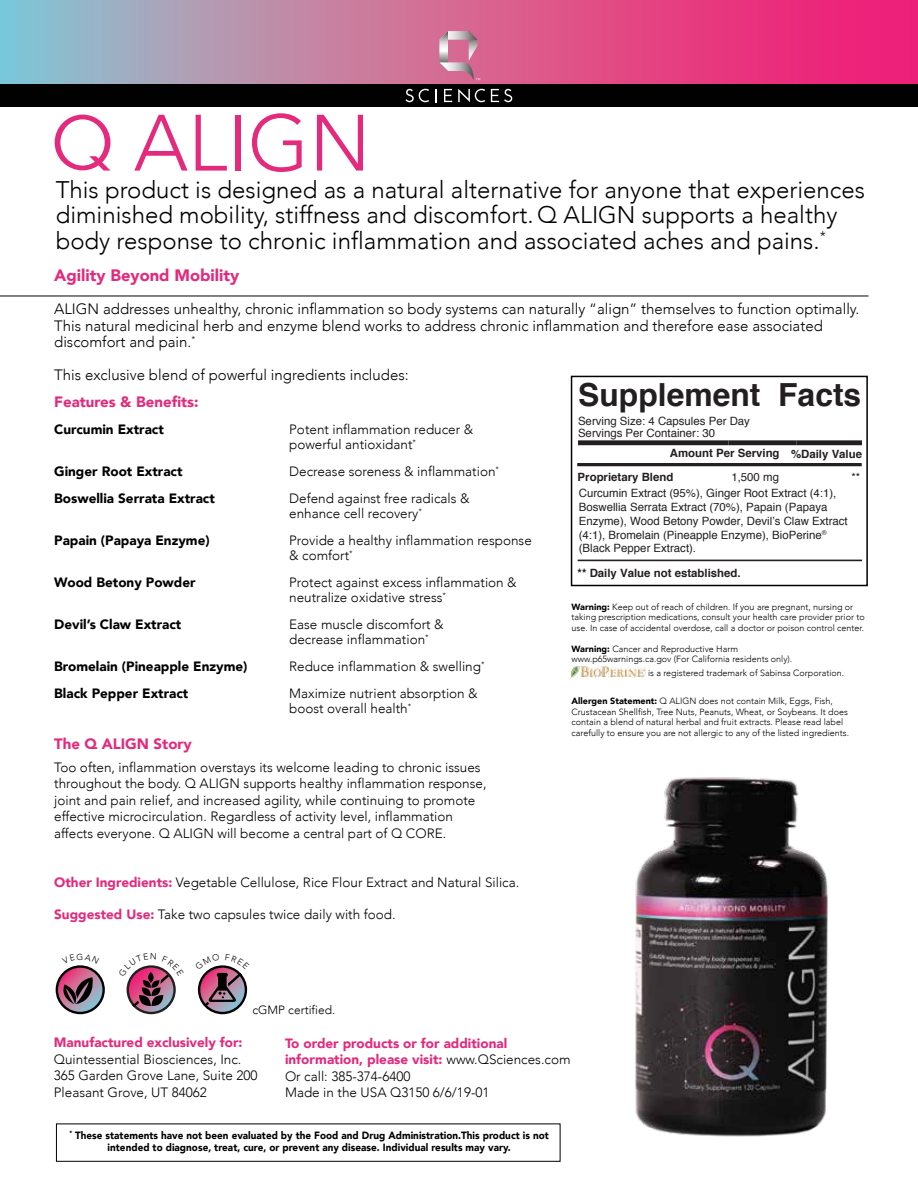
<style>
.page{position:relative;width:918px;height:1188px;background:#fff}
.page>*{position:absolute;margin:0;border:0;box-sizing:border-box;transform-origin:0 0}
.t1{font:300 78.9px "Avenir";color:#e32a7c}
.t2{font:700 31.8px "Helvetica";color:#231f20}
.t3{font:300 24px/25.5px "Avenir";color:#010101}
.t4{font:900 16.5px "Avenir";color:#e32a7c}
.t5{font:300 15px/16.5px "Avenir";color:#010101}
.t6{font:900 15px "Avenir";color:#e32a7c}
.t7{font:300 13.5px/16.5px "Avenir";color:#010101}
.t8{font:900 13.5px "Avenir";color:#010101}
.t9{font:900 13.5px "Avenir";color:#e32a7c}
.t10{font:300 12px "Avenir";color:#010101}
.t11{font:11.4px/13.6px "Helvetica";color:#231f20}
.t12{font:700 11.4px/24px "Helvetica";color:#231f20}
.t13{font:11.25px "Helvetica";color:#231f20}
.t14{font:900 10.5px/12px "Avenir";letter-spacing:.005em;color:#010101;text-align:center;scale:.94 1}
.t15{font:300 9px/10.5px "Avenir";color:#010101}
.s1{font-weight:900;color:#e32a7c}
.s2{font-weight:900}
</style>
<div class="page">
<hr style="left:0;top:295px;width:868px;height:2px;background:#231f20">
<div style="left:56px;top:1124px;width:504px;height:38px;background:#fff;border:1px solid #010101"></div>
<svg style="left:55px;top:115px;width:55px;height:56px"></svg>
<svg style="left:0;top:0;width:918px;height:84px;background:#ca6b9a"></svg>
<div style="left:0;top:84px;width:918px;height:23px;background:#010101"></div>
<svg style="left:439px;top:31px;width:41px;height:49px;background:#cc8aa3"></svg>
<svg style="left:406px;top:88px;width:23px;height:14px"></svg>
<svg style="left:435px;top:89px;width:2px;height:13px"></svg>
<svg style="left:444px;top:89px;width:8px;height:13px"></svg>
<svg style="left:458px;top:88px;width:27px;height:14px"></svg>
<svg style="left:491px;top:89px;width:21px;height:13px"></svg>
<div style="left:571px;top:376px;width:297px;height:210px;background:#fff;border:2px solid #010101"></div>
<div style="left:578px;top:440px;width:151px;height:5px;background:#231f20"></div>
<div style="left:729px;top:440px;width:67px;height:5px;background:#231f20"></div>
<div style="left:796px;top:440px;width:66px;height:5px;background:#231f20"></div>
<hr style="left:578px;top:560px;width:284px;height:1px;background:#231f20">
<hr style="left:577px;top:463px;width:285px;height:3px;background:#231f20">
<img style="left:571px;top:666px;width:74px;height:11px">
<img style="left:635px;top:777px;width:193px;height:360px">
<svg style="left:56px;top:965px;width:49px;height:49px"></svg>
<svg style="left:126px;top:965px;width:50px;height:49px"></svg>
<svg style="left:197px;top:965px;width:51px;height:49px"></svg>
<h1 class="t1" style="left:134px;top:97px;width:238px">ALIGN</h1>
<h3 class="t3" style="left:56px;top:177px;width:811px">This product is designed as a natural alternative for anyone that experiences diminished mobility, stiffness and discomfort. Q ALIGN supports a healthy body response to chronic inflammation and associated aches and pains.<sup>*</sup></h3>
<p class="t4" style="left:54px;top:262px;width:187px">Agility Beyond Mobility</p>
<p class="t5" style="left:54px;top:301px;width:807px">ALIGN addresses unhealthy, chronic inflammation so body systems can naturally “align” themselves to function optimally.<br>This natural medicinal herb and enzyme blend works to address chronic inflammation and therefore ease associated discomfort and pain.<sup>*</sup></p>
<p class="t5" style="left:54px;top:367px;width:356px">This exclusive blend of powerful ingredients includes:</p>
<p class="t6" style="left:54px;top:389px;width:146px">Features &amp; Benefits:</p>
<p class="t8" style="left:54px;top:418px;width:111px">Curcumin Extract</p>
<p class="t7" style="left:289px;top:422px;width:186px;line-height:15px">Potent inflammation reducer &amp; powerful antioxidant<sup>*</sup></p>
<p class="t8" style="left:54px;top:460px;width:130px">Ginger Root Extract</p>
<p class="t7" style="left:289px;top:464px;width:211px">Decrease soreness &amp; inflammation<sup>*</sup></p>
<p class="t8" style="left:54px;top:487px;width:162px">Boswellia Serrata Extract</p>
<p class="t7" style="left:289px;top:491px;width:182px;line-height:15px">Defend against free radicals &amp; enhance cell recovery<sup>*</sup></p>
<p class="t8" style="left:54px;top:529px;width:157px">Papain (Papaya Enzyme)</p>
<p class="t7" style="left:289px;top:533px;width:244px;line-height:15px">Provide a healthy inflammation response &amp; comfort<sup>*</sup></p>
<p class="t8" style="left:54px;top:571px;width:143px">Wood Betony Powder</p>
<p class="t7" style="left:289px;top:575px;width:229px;line-height:15px">Protect against excess inflammation &amp; neutralize oxidative stress<sup>*</sup></p>
<p class="t8" style="left:54px;top:613px;width:129px">Devil’s Claw Extract</p>
<p class="t7" style="left:289px;top:617px;width:156px;line-height:15px">Ease muscle discomfort &amp; decrease inflammation<sup>*</sup></p>
<p class="t8" style="left:54px;top:655px;width:195px">Bromelain (Pineapple Enzyme)</p>
<p class="t7" style="left:289px;top:659px;width:197px">Reduce inflammation &amp; swelling<sup>*</sup></p>
<p class="t8" style="left:54px;top:682px;width:136px">Black Pepper Extract</p>
<p class="t7" style="left:289px;top:686px;width:190px;line-height:15px">Maximize nutrient absorption &amp; boost overall health<sup>*</sup></p>
<p class="t6" style="left:54px;top:731px;width:139px">The Q ALIGN Story</p>
<p class="t7" style="left:54px;top:759px;width:434px">Too often, inflammation overstays its welcome leading to chronic issues throughout the body. Q ALIGN supports healthy inflammation response, joint and pain relief, and increased agility, while continuing to promote effective microcirculation. Regardless of activity level, inflammation affects everyone. Q ALIGN will become a central part of Q CORE.</p>
<p class="t7" style="left:54px;top:874px;width:467px"><span class="s1">Other Ingredients:</span> Vegetable Cellulose, Rice Flour Extract and Natural Silica.</p>
<p class="t7" style="left:54px;top:907px;width:343px"><span class="s1">Suggested Use:</span> Take two capsules twice daily with food.</p>
<h2 class="t2" style="left:578px;top:369px;width:285px">Supplement Facts</h2>
<p class="t11" style="left:578px;top:416px;width:173px;line-height:11.7px">Serving Size: 4 Capsules Per Day<br>Servings Per Container: 30</p>
<p class="t12" style="left:578px;top:441px;width:286px;text-indent:92px">Amount Per Serving %Daily Value<br>Proprietary Blend</p>
<p class="t11" style="left:731px;top:471px;width:49px">1,500 mg</p>
<p class="t13" style="left:852px;top:469px;width:10px">**</p>
<p class="t11" style="left:579px;top:487px;width:271px">Curcumin Extract (95%), Ginger Root Extract (4:1), Boswellia Serrata Extract (70%), Papain (Papaya Enzyme), Wood Betony Powder, Devil’s Claw Extract (4:1), Bromelain (Pineapple Enzyme), BioPerine<sup>® </sup>(Black Pepper Extract).</p>
<p class="t12" style="left:578px;top:561px;width:165px">** Daily Value not established.</p>
<p class="t15" style="left:572px;top:601px;width:295px"><span class="s2">Warning:</span> Keep out of reach of children. If you are pregnant, nursing or taking prescription medications, consult your health care provider prior to use. In case of accidental overdose, call a doctor or poison control center.</p>
<p class="t15" style="left:572px;top:643px;width:222px"><span class="s2">Warning:</span> Cancer and Reproductive Harm www.p65warnings.ca.gov (For California residents only).</p>
<p class="t15" style="left:572px;top:696px;width:279px"><span class="s2">Allergen Statement:</span> Q ALIGN does not contain Milk, Eggs, Fish, Crustacean Shellfish, Tree Nuts, Peanuts, Wheat, or Soybeans. It does contain a blend of natural herbal and fruit extracts. Please read label carefully to ensure you are not allergic to any of the listed ingredients.</p>
<p class="t15" style="left:648px;top:668px;width:198px">is a registered trademark of Sabinsa Corporation.</p>
<p class="t10" style="left:252px;top:1003px;width:84px">cGMP certified.</p>
<p class="t9" style="left:54px;top:1031px;width:190px">Manufactured exclusively for:</p>
<p class="t7" style="left:54px;top:1051px;width:205px">Quintessential Biosciences, Inc.<br>365 Garden Grove Lane, Suite 200<br>Pleasant Grove, UT 84062</p>
<p class="t7" style="left:285px;top:1035px;width:287px"><span class="s1">To order products or for additional information, please visit:</span> www.QSciences.com Or call: 385-374-6400<br>Made in the USA Q3150 6/6/19-01</p>
<p class="t14" style="left:69px;top:1129px;width:512px"><sup>*</sup> These statements have not been evaluated by the Food and Drug Administration.This product is not intended to diagnose, treat, cure, or prevent any disease. Individual results may vary.</p>
</div>
